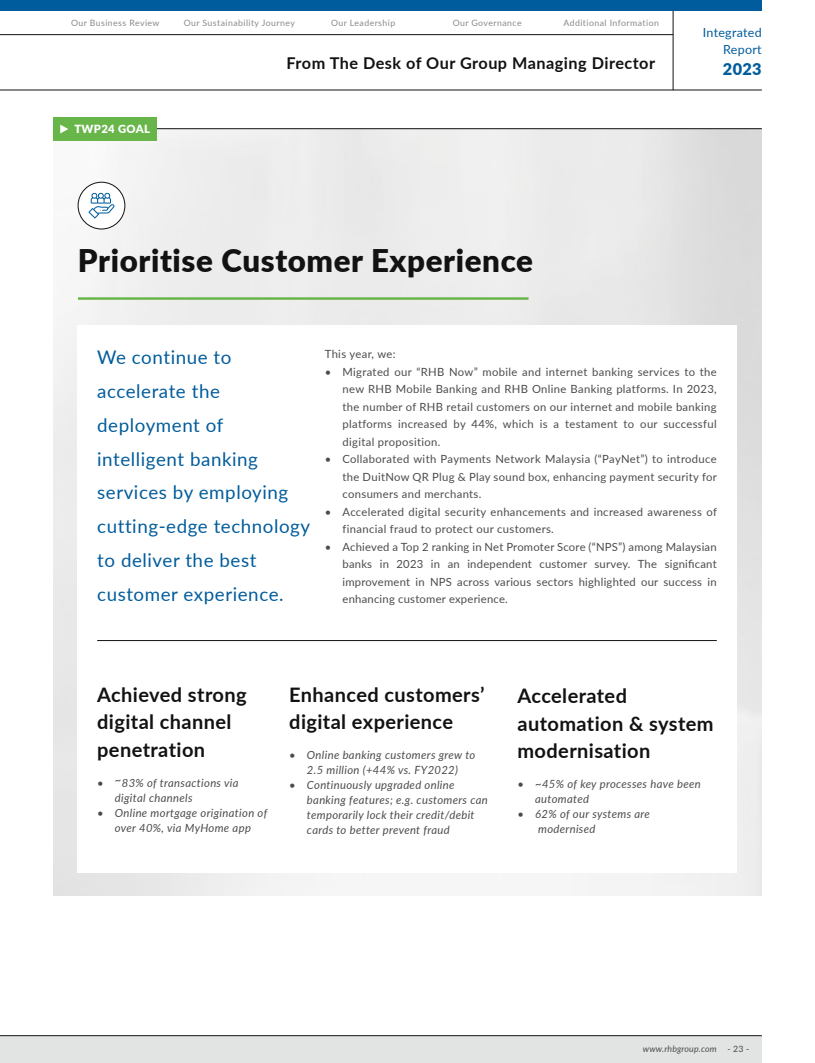
<style>
.page{position:relative;width:815px;height:1063px;background:#fff}
.page>*{position:absolute;margin:0;border:0;box-sizing:border-box;transform-origin:0 0}
.t1{font:900 31.25px "Lato";letter-spacing:.02em;color:#121212}
.t2{font:700 20px/27.5px "Lato";letter-spacing:.02em;color:#121212}
.t3{font:18.75px/33.8px "Lato";letter-spacing:.03em;color:#005c9c}
.t4{font:700 16.25px "Lato";letter-spacing:.03em;color:#121212}
.t5{font:900 16.25px "Lato";color:#005c9c}
.t6{font:12.5px/17.5px "Lato";letter-spacing:.02em;color:#005c9c;text-align:right}
.t7{font:11.25px/17.5px "Lato";letter-spacing:.03em;color:#4a4c4b;text-align:justify}
.t8{font:italic 11.25px/15px "Lato";letter-spacing:.03em;color:#4a4c4b}
.t9{font:900 11.25px "Lato";letter-spacing:.03em;color:#fff}
.t10{font:8.75px "Lato";letter-spacing:.05em;color:#888a8a}
.t11{font:italic 8.75px "Lato";letter-spacing:.02em;color:#4a4c4b}
.s1{font-style:normal}
</style>
<div class="page">
<div style="left:0;top:1036px;width:762px;height:27px;background:#e2e4e4"></div>
<hr style="left:0;top:90px;width:762px;height:1px;background:#121212">
<hr style="left:0;top:1035px;width:762px;height:1px;background:#121212">
<hr style="left:673px;top:11px;width:1px;height:79px;background:#121212">
<div style="left:0;top:0;width:762px;height:11px;background:#005c9c"></div>
<hr style="left:0;top:34px;width:673px;height:1px;background:#121212">
<img style="left:53px;top:129px;width:709px;height:767px">
<div style="left:78px;top:325px;width:659px;height:548px;background:#fff"></div>
<hr style="left:53px;top:128px;width:709px;height:1px;background:#121212">
<hr style="left:97px;top:640px;width:620px;height:1px;background:#121212">
<div style="left:53px;top:117px;width:104px;height:23px;background:#68b64a"></div>
<svg style="left:60px;top:125px;width:8px;height:8px"></svg>
<hr style="left:78px;top:297px;width:451px;height:3px;background:#68b64a">
<div style="left:78px;top:182px;width:47px;height:47px;background:#fff;border-radius:50%"></div>
<div style="left:78px;top:182px;width:47px;height:47px;border:1px solid #121212;border-radius:50%"></div>
<svg style="left:88px;top:192px;width:26px;height:26px"></svg>
<p class="t10" style="left:71px;top:17px;width:90px">Our Business Review</p>
<p class="t10" style="left:184px;top:17px;width:113px">Our Sustainability Journey</p>
<p class="t10" style="left:331px;top:17px;width:66px">Our Leadership</p>
<p class="t10" style="left:453px;top:17px;width:70px">Our Governance</p>
<p class="t10" style="left:563px;top:17px;width:97px">Additional Information</p>
<p class="t9" style="left:74px;top:121px;width:77px">TWP24 GOAL</p>
<h3 class="t4" style="left:287px;top:51px;width:370px">From The Desk of Our Group Managing Director</h3>
<p class="t6" style="left:703px;top:23px;width:60px">Integrated<br>Report</p>
<h3 class="t5" style="left:723px;top:57px;width:40px">2023</h3>
<h1 class="t1" style="left:78px;top:237px;width:457px">Prioritise Customer Experience</h1>
<h3 class="t3" style="left:97px;top:340px;width:215px">We continue to accelerate the deployment of intelligent banking services by employing cutting-edge technology to deliver the best customer experience.</h3>
<p class="t7" style="left:325px;top:345px;width:72px">This year, we:</p>
<p class="t7" style="left:343px;top:363px;width:376px;text-indent:-18px">• Migrated our “RHB Now” mobile and internet banking services to the new RHB Mobile Banking and RHB Online Banking platforms. In 2023, the number of RHB retail customers on our internet and mobile banking platforms increased by 44%, which is a testament to our successful digital proposition.</p>
<p class="t7" style="left:343px;top:450px;width:376px;text-indent:-18px">• Collaborated with Payments Network Malaysia (“PayNet”) to introduce the DuitNow QR Plug &amp; Play sound box, enhancing payment security for consumers and merchants.</p>
<p class="t7" style="left:343px;top:503px;width:376px;text-indent:-18px">• Accelerated digital security enhancements and increased awareness of financial fraud to protect our customers.</p>
<p class="t7" style="left:343px;top:538px;width:376px;text-indent:-18px">• Achieved a Top 2 ranking in Net Promoter Score (“NPS”) among Malaysian banks in 2023 in an independent customer survey. The significant improvement in NPS across various sectors highlighted our success in enhancing customer experience.</p>
<h2 class="t2" style="left:97px;top:680px;width:151px">Achieved strong digital channel penetration</h2>
<p class="t8" style="left:115px;top:775px;width:125px;text-indent:-18px">• ~83% of transactions via digital channels</p>
<p class="t8" style="left:97px;top:805px;width:172px;text-align:center">• Online mortgage origination of over 40%, via MyHome app</p>
<h2 class="t2" style="left:289px;top:680px;width:197px">Enhanced customers’ digital experience</h2>
<p class="t8" style="left:289px;top:747px;width:188px;text-align:center">• Online banking customers grew to<br>2.5 million (+44% vs. FY2022)</p>
<p class="t8" style="left:307px;top:777px;width:182px;text-indent:-18px">• Continuously upgraded online banking features; e.g. customers can temporarily lock their credit/debit cards to better prevent fraud</p>
<h2 class="t2" style="left:517px;top:681px;width:198px">Accelerated automation &amp; system modernisation</h2>
<p class="t8" style="left:535px;top:776px;width:167px;text-indent:-18px">• ~45% of key processes have been automated</p>
<p class="t8" style="left:538px;top:806px;width:113px;text-indent:-21px">• 62% of our systems are modernised</p>
<p class="t11" style="left:643px;top:1043px;width:108px">www.rhbgroup.com <span class="s1">- 23 -</span></p>
</div>
